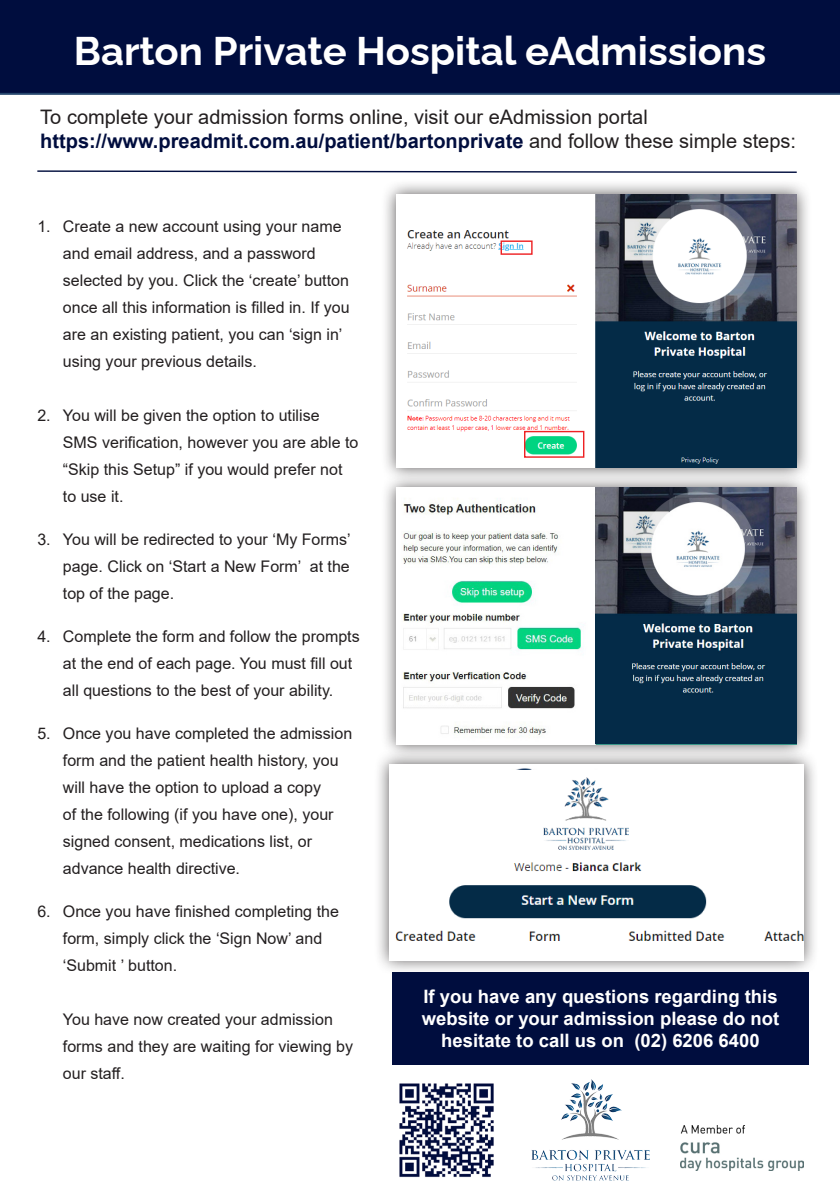
<style>
.page{position:relative;width:840px;height:1191px;background:#fff}
.page>*{position:absolute;margin:0;border:0;box-sizing:border-box;transform-origin:0 0}
.t1{font:100 40px "Raleway";color:#fff}
.t2{font:20px/24px "Arial";color:#231f20}
.t3{font:700 18.4px/22.2px "Arial";color:#fff;text-align:center}
.t4{font:16px/27px "Arial";color:#231f20}
.s1{font-weight:700;color:#000d3e}
</style>
<div class="page">
<div style="left:380px;top:178px;width:432px;height:305px;background:#231f20;opacity:.75"></div>
<img style="left:396px;top:194px;width:400px;height:273px">
<div style="left:392px;top:972px;width:416px;height:93px;background:#000d3e"></div>
<svg style="left:37px;top:170px;width:760px;height:3px"></svg>
<img style="left:680px;top:1125px;width:123px;height:45px">
<div style="left:500px;top:240px;width:32px;height:15px;border:1px solid #ee2123"></div>
<div style="left:523px;top:431px;width:61px;height:27px;border:1px solid #ee2123"></div>
<div style="left:0;top:0;width:839px;height:95px;background:#000d3e"></div>
<div style="left:373px;top:749px;width:445px;height:227px;background:#231f20;opacity:.75"></div>
<img style="left:389px;top:764px;width:414px;height:196px">
<div style="left:490px;top:770px;width:203px;height:81px;background:#fff"></div>
<img style="left:543px;top:777px;width:84px;height:72px">
<img style="left:531px;top:1079px;width:118px;height:101px">
<img style="left:399px;top:1083px;width:95px;height:94px">
<div style="left:380px;top:472px;width:431px;height:287px;background:#231f20;opacity:.75"></div>
<img style="left:396px;top:488px;width:199px;height:256px">
<img style="left:595px;top:487px;width:201px;height:257px">
<p class="t1" style="left:74px;top:18px;width:693px">Barton Private Hospital eAdmissions</p>
<p class="t2" style="left:40px;top:105px;width:756px">To complete your admission forms online, visit our eAdmission portal <span class="s1">https://www.preadmit.com.au/patient/bartonprivate</span> and follow these simple steps:</p>
<p class="t4" style="left:63px;top:213px;width:288px;text-indent:-26px">1. Create a new account using your name and email address, and a password selected by you. Click the ‘create’ button once all this information is filled in. If you are an existing patient, you can ‘sign in’ using your previous details.</p>
<p class="t4" style="left:63px;top:402px;width:297px;text-indent:-26px">2. You will be given the option to utilise<br>SMS verification, however you are able to “Skip this Setup” if you would prefer not to use it.</p>
<p class="t4" style="left:63px;top:526px;width:289px;text-align:justify;text-indent:-26px">3. You will be redirected to your ‘My Forms’ page. Click on ‘Start a New Form’ at the top of the page.</p>
<p class="t4" style="left:63px;top:622px;width:298px;text-indent:-26px">4. Complete the form and follow the prompts at the end of each page. You must fill out all questions to the best of your ability.</p>
<p class="t4" style="left:63px;top:719px;width:291px;text-indent:-26px">5. Once you have completed the admission form and the patient health history, you will have the option to upload a copy<br>of the following (if you have one), your signed consent, medications list, or advance health directive.</p>
<p class="t4" style="left:63px;top:897px;width:277px;text-indent:-26px">6. Once you have finished completing the form, simply click the ‘Sign Now’ and ‘Submit ’ button.</p>
<p class="t4" style="left:63px;top:1005px;width:291px">You have now created your admission forms and they are waiting for viewing by our staff.</p>
<p class="t3" style="left:421px;top:985px;width:358px">If you have any questions regarding this website or your admission please do not hesitate to call us on (02) 6206 6400</p>
</div>
